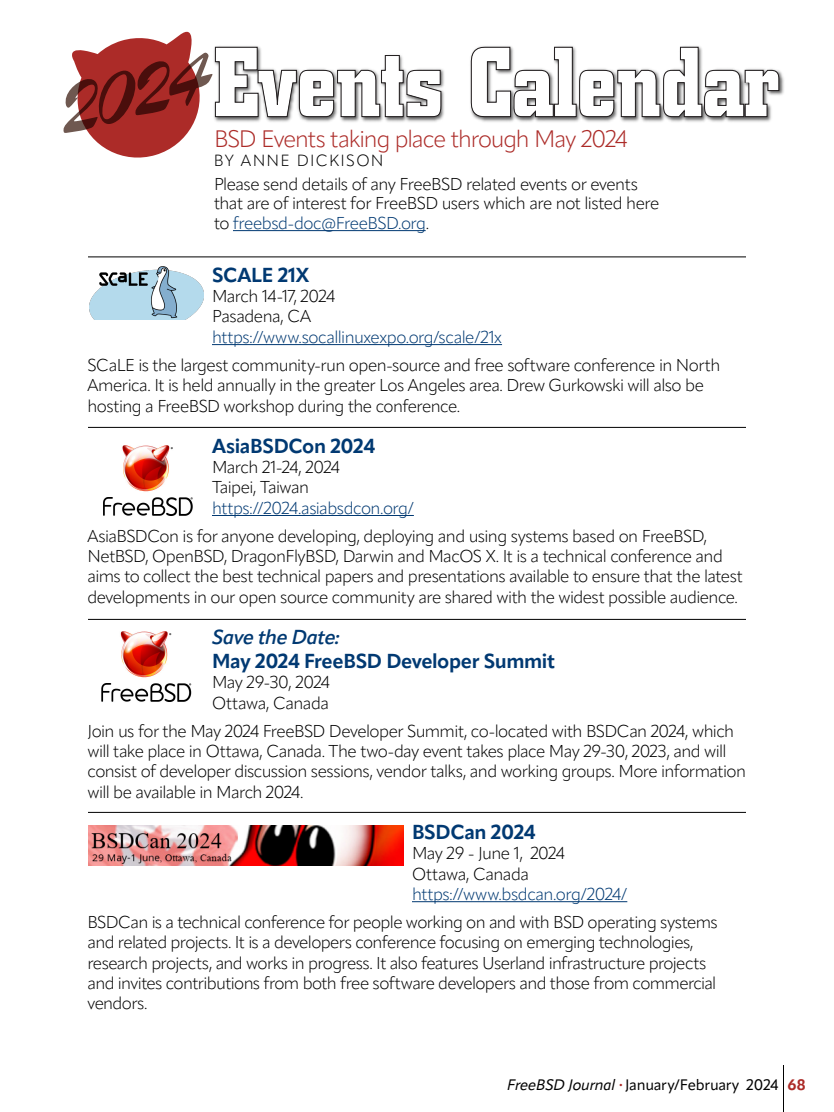
<style>
.page{position:relative;width:834px;height:1112px;background:#fff}
.page>*{position:absolute;margin:0;border:0;box-sizing:border-box;transform-origin:0 0}
.t1{font:300 23.5px "Apparat";letter-spacing:-.045em;color:#ac2b28}
.t2{font:700 20px "Apparat";letter-spacing:-.02em;color:#013972}
.t3{font:italic 600 20px "Apparat";letter-spacing:-.025em;color:#013972}
.body_copy___no_indent{font:300 17px/20.4px "Apparat";letter-spacing:-.035em;color:#000}
.t4{font:300 17px "Apparat";letter-spacing:-.03em;color:#013972}
.t5{font:300 16px "Apparat";letter-spacing:.08em;color:#000}
.t6{font:15px "Apparat";letter-spacing:-.015em;color:#000}
.s1{color:#013972}
.s2{font-style:italic}
.s3{font-size:9px;color:#ac2b28}
.s4{font-weight:700;color:#ac2b28}
</style>
<div class="page">
<img style="left:212px;top:46px;width:572px;height:76px">
<svg style="left:215px;top:47px;width:565px;height:70px"></svg>
<svg style="left:64px;top:31px;width:148px;height:127px"></svg>
<hr style="left:233px;top:230px;width:193px;height:1px;background:#013972">
<hr style="left:783px;top:1065px;width:1px;height:47px;background:#000">
<hr style="left:212px;top:344px;width:290px;height:1px;background:#013972">
<hr style="left:212px;top:515px;width:202px;height:1px;background:#013972">
<hr style="left:412px;top:901px;width:215px;height:1px;background:#013972">
<hr style="left:88px;top:257px;width:658px;height:1px;background:#000">
<hr style="left:88px;top:427px;width:658px;height:1px;background:#000">
<hr style="left:88px;top:619px;width:658px;height:1px;background:#000">
<hr style="left:88px;top:812px;width:658px;height:1px;background:#000">
<img style="left:89px;top:266px;width:115px;height:54px">
<img style="left:103px;top:445px;width:90px;height:71px">
<img style="left:101px;top:631px;width:91px;height:71px">
<img style="left:88px;top:826px;width:316px;height:40px">
<h1 class="t1" style="left:214px;top:125px;width:415px">BSD Events taking place through May 2024</h1>
<p class="t5" style="left:214px;top:151px;width:171px">BY ANNE DICKISON</p>
<p class="body_copy___no_indent" style="left:214px;top:174px;width:447px;line-height:19.5px">Please send details of any FreeBSD related events or events that are of interest for FreeBSD users which are not listed here to <span class="s1">freebsd-doc@FreeBSD.org</span>.</p>
<p class="t2" style="left:212px;top:262px;width:99px">SCALE 21X</p>
<p class="body_copy___no_indent" style="left:212px;top:286px;width:125px">March 14-17, 2024<br>Pasadena, CA</p>
<p class="t4" style="left:212px;top:327px;width:292px">https://www.socallinuxexpo.org/scale/21x</p>
<p class="body_copy___no_indent" style="left:88px;top:355px;width:634px">SCaLE is the largest community-run open-source and free software conference in North<br>America. It is held annually in the greater Los Angeles area. Drew Gurkowski will also be hosting a FreeBSD workshop during the conference.</p>
<p class="t2" style="left:212px;top:433px;width:165px">AsiaBSDCon 2024</p>
<p class="body_copy___no_indent" style="left:212px;top:457px;width:130px">March 21-24, 2024<br>Taipei, Taiwan</p>
<p class="t4" style="left:212px;top:498px;width:203px">https://2024.asiabsdcon.org/</p>
<p class="body_copy___no_indent" style="left:88px;top:526px;width:657px">AsiaBSDCon is for anyone developing, deploying and using systems based on FreeBSD, NetBSD, OpenBSD, DragonFlyBSD, Darwin and MacOS X. It is a technical conference and aims to collect the best technical papers and presentations available to ensure that the latest developments in our open source community are shared with the widest possible audience.</p>
<p class="t3" style="left:212px;top:625px;width:130px">Save the Date:</p>
<p class="t2" style="left:212px;top:649px;width:345px">May 2024 FreeBSD Developer Summit</p>
<p class="body_copy___no_indent" style="left:212px;top:672px;width:120px">May 29-30, 2024<br>Ottawa, Canada</p>
<p class="body_copy___no_indent" style="left:88px;top:721px;width:660px">Join us for the May 2024 FreeBSD Developer Summit, co-located with BSDCan 2024, which will take place in Ottawa, Canada. The two-day event takes place May 29-30, 2023, and will consist of developer discussion sessions, vendor talks, and working groups. More information will be available in March 2024.</p>
<p class="t2" style="left:412px;top:820px;width:125px">BSDCan 2024</p>
<p class="body_copy___no_indent" style="left:412px;top:843px;width:154px">May 29 - June 1, 2024<br>Ottawa, Canada</p>
<p class="t4" style="left:412px;top:884px;width:217px">https://www.bsdcan.org/2024/</p>
<p class="body_copy___no_indent" style="left:88px;top:912px;width:632px">BSDCan is a technical conference for people working on and with BSD operating systems and related projects. It is a developers conference focusing on emerging technologies, research projects, and works in progress. It also features Userland infrastructure projects and invites contributions from both free software developers and those from commercial vendors.</p>
<p class="t6" style="left:507px;top:1076px;width:300px"><span class="s2">FreeBSD Journal</span> <span class="s3">•</span> January/February 2024 <span class="s4">68</span></p>
</div>
